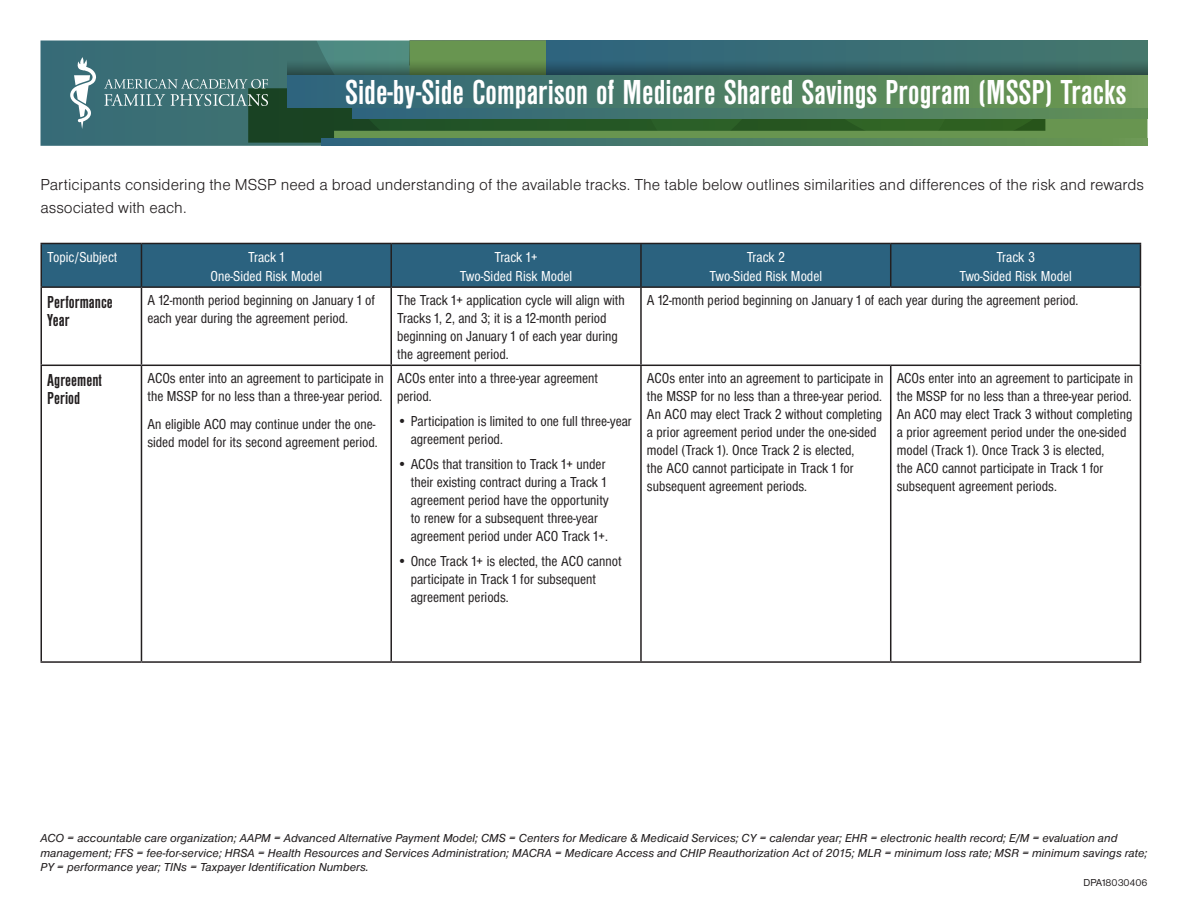
<style>
.page{position:relative;width:1188px;height:918px;background:#fff}
.page>*{position:absolute;margin:0;border:0;box-sizing:border-box;transform-origin:0 0}
.t1{font:700 condensed 36px "Nimbus San D";color:#fff}
.t2{font:700 condensed 18px/18px "Nimbus San D";color:#231f20}
.t3{font:16.5px/22.5px "Nimbus San D Ligh";color:#231f20}
.t4{font:condensed 15px/18px "Nimbus San D";color:#231f20}
.t5{font:condensed 15px/19.5px "Nimbus San D";color:#fff;text-align:center}
.t6{font:italic 12px/14.4px "Nimbus San D";color:#231f20}
.t7{font:10.5px "Nimbus San D";color:#231f20}
</style>
<div class="page">
<div style="left:40px;top:40px;width:253px;height:106px;background:#3b6f74"></div>
<svg style="left:293px;top:40px;width:117px;height:106px;background:#50887f"></svg>
<svg style="left:410px;top:40px;width:738px;height:48px;background:#5e8c57"></svg>
<div style="left:546px;top:41px;width:601px;height:54px;background:#3a6e75"></div>
<svg style="left:248px;top:88px;width:900px;height:55px;background:#3c6a34"></svg>
<div style="left:353px;top:87px;width:794px;height:32px;background:linear-gradient(to right,#2e647e,#649254)"></div>
<svg style="left:287px;top:59px;width:860px;height:16px"></svg>
<div style="left:287px;top:75px;width:860px;height:32px;background:linear-gradient(to right,#2d637d,#6f9a4f)"></div>
<svg style="left:322px;top:138px;width:826px;height:8px;background:#4c7d66"></svg>
<svg style="left:104px;top:79px;width:164px;height:27px;background:#5e8788"></svg>
<svg style="left:70px;top:57px;width:26px;height:72px"></svg>
<div style="left:42px;top:244px;width:1098px;height:42px;background:#2b627f"></div>
<hr style="left:40px;top:243px;width:101px;height:1px;background:#231f20">
<hr style="left:40px;top:244px;width:2px;height:42px;background:#231f20">
<hr style="left:141px;top:243px;width:250px;height:1px;background:#231f20">
<hr style="left:141px;top:244px;width:1px;height:42px;background:#231f20">
<hr style="left:391px;top:243px;width:250px;height:1px;background:#231f20">
<hr style="left:390px;top:244px;width:2px;height:42px;background:#231f20">
<hr style="left:641px;top:243px;width:250px;height:1px;background:#231f20">
<hr style="left:640px;top:244px;width:2px;height:42px;background:#231f20">
<hr style="left:891px;top:243px;width:250px;height:1px;background:#231f20">
<hr style="left:890px;top:244px;width:1px;height:42px;background:#231f20">
<hr style="left:1140px;top:244px;width:1px;height:42px;background:#231f20">
<hr style="left:40px;top:286px;width:101px;height:2px;background:#231f20">
<hr style="left:40px;top:288px;width:2px;height:77px;background:#231f20">
<hr style="left:141px;top:286px;width:250px;height:2px;background:#231f20">
<hr style="left:141px;top:288px;width:1px;height:77px;background:#231f20">
<hr style="left:391px;top:286px;width:250px;height:2px;background:#231f20">
<hr style="left:390px;top:288px;width:2px;height:77px;background:#231f20">
<hr style="left:641px;top:286px;width:250px;height:2px;background:#231f20">
<hr style="left:640px;top:288px;width:2px;height:77px;background:#231f20">
<hr style="left:891px;top:286px;width:250px;height:2px;background:#231f20">
<hr style="left:1140px;top:288px;width:1px;height:77px;background:#231f20">
<hr style="left:40px;top:365px;width:101px;height:1px;background:#231f20">
<hr style="left:40px;top:366px;width:2px;height:295px;background:#231f20">
<hr style="left:141px;top:365px;width:250px;height:1px;background:#231f20">
<hr style="left:141px;top:366px;width:1px;height:295px;background:#231f20">
<hr style="left:391px;top:365px;width:250px;height:1px;background:#231f20">
<hr style="left:390px;top:366px;width:2px;height:295px;background:#231f20">
<hr style="left:641px;top:365px;width:250px;height:1px;background:#231f20">
<hr style="left:640px;top:366px;width:2px;height:295px;background:#231f20">
<hr style="left:891px;top:365px;width:250px;height:1px;background:#231f20">
<hr style="left:890px;top:366px;width:1px;height:295px;background:#231f20">
<hr style="left:1140px;top:366px;width:1px;height:295px;background:#231f20">
<hr style="left:40px;top:661px;width:101px;height:2px;background:#231f20">
<hr style="left:141px;top:661px;width:250px;height:2px;background:#231f20">
<hr style="left:391px;top:661px;width:250px;height:2px;background:#231f20">
<hr style="left:641px;top:661px;width:250px;height:2px;background:#231f20">
<hr style="left:891px;top:661px;width:250px;height:2px;background:#231f20">
<p class="t1" style="left:345px;top:73px;width:783px">Side-by-Side Comparison of Medicare Shared Savings Program (MSSP) Tracks</p>
<p class="t3" style="left:40px;top:173px;width:1105px">Participants considering the MSSP need a broad understanding of the available tracks. The table below outlines similarities and differences of the risk and rewards associated with each.</p>
<p class="t5" style="left:47px;top:247px;width:72px">Topic/Subject</p>
<p class="t5" style="left:211px;top:247px;width:113px">Track 1<br>One-Sided Risk Model</p>
<p class="t5" style="left:460px;top:247px;width:114px">Track 1+<br>Two-Sided Risk Model</p>
<p class="t5" style="left:710px;top:247px;width:114px">Track 2<br>Two-Sided Risk Model</p>
<p class="t5" style="left:959px;top:247px;width:114px">Track 3<br>Two-Sided Risk Model</p>
<p class="t2" style="left:47px;top:293px;width:67px">Performance<br>Year</p>
<p class="t4" style="left:147px;top:291px;width:229px">A 12-month period beginning on January 1 of each year during the agreement period.</p>
<p class="t4" style="left:397px;top:291px;width:229px">The Track 1+ application cycle will align with Tracks 1, 2, and 3; it is a 12-month period beginning on January 1 of each year during the agreement period.</p>
<p class="t4" style="left:647px;top:291px;width:433px">A 12-month period beginning on January 1 of each year during the agreement period.</p>
<p class="t2" style="left:47px;top:371px;width:56px">Agreement<br>Period</p>
<p class="t4" style="left:147px;top:369px;width:238px">ACOs enter into an agreement to participate in the MSSP for no less than a three-year period.</p>
<p class="t4" style="left:147px;top:415px;width:232px">An eligible ACO may continue under the one&shy;sided model for its second agreement period.</p>
<p class="t4" style="left:397px;top:369px;width:203px">ACOs enter into a three-year agreement period.</p>
<p class="t4" style="left:411px;top:412px;width:223px;text-indent:-14px">• Participation is limited to one full three-year agreement period.</p>
<p class="t4" style="left:411px;top:455px;width:200px;text-indent:-14px">• ACOs that transition to Track 1+ under their existing contract during a Track 1 agreement period have the opportunity to renew for a subsequent three-year agreement period under ACO Track 1+.</p>
<p class="t4" style="left:411px;top:552px;width:212px;text-indent:-14px">• Once Track 1+ is elected, the ACO cannot participate in Track 1 for subsequent agreement periods.</p>
<p class="t4" style="left:647px;top:369px;width:238px">ACOs enter into an agreement to participate in the MSSP for no less than a three-year period.<br>An ACO may elect Track 2 without completing a prior agreement period under the one-sided model (Track 1). Once Track 2 is elected,<br>the ACO cannot participate in Track 1 for subsequent agreement periods.</p>
<p class="t4" style="left:897px;top:369px;width:238px">ACOs enter into an agreement to participate in the MSSP for no less than a three-year period.<br>An ACO may elect Track 3 without completing a prior agreement period under the one-sided model (Track 1). Once Track 3 is elected,<br>the ACO cannot participate in Track 1 for subsequent agreement periods.</p>
<p class="t6" style="left:40px;top:831px;width:1108px">ACO = accountable care organization; AAPM = Advanced Alternative Payment Model; CMS = Centers for Medicare &amp; Medicaid Services; CY = calendar year; EHR = electronic health record; E/M = evaluation and management; FFS = fee-for-service; HRSA = Health Resources and Services Administration; MACRA = Medicare Access and CHIP Reauthorization Act of 2015; MLR = minimum loss rate; MSR = minimum savings rate;<br>PY = performance year; TINs = Taxpayer Identification Numbers.</p>
<p class="t7" style="left:1084px;top:877px;width:65px">DPA18030406</p>
</div>
